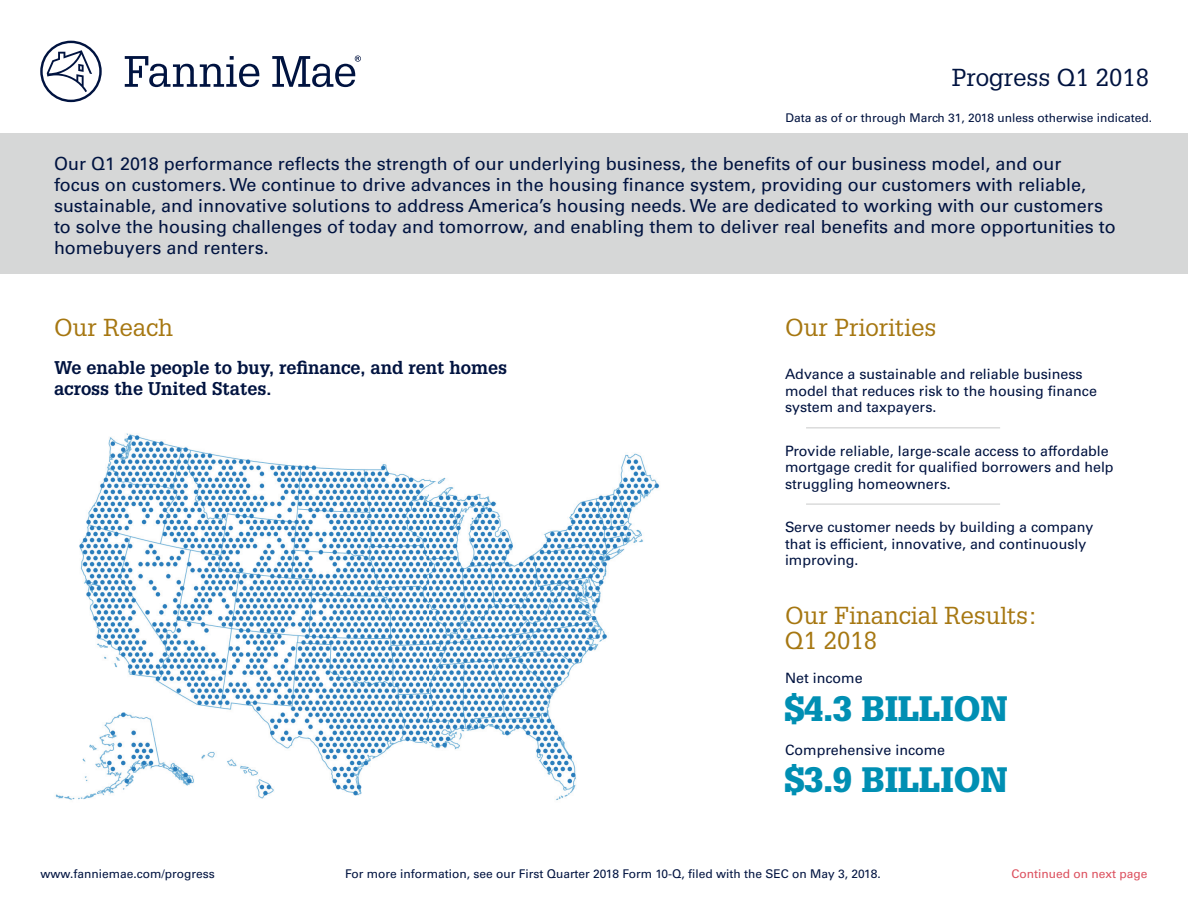
<style>
.page{position:relative;width:1188px;height:918px;background:#fff}
.page>*{position:absolute;margin:0;border:0;box-sizing:border-box;transform-origin:0 0}
.t1{font:900 34.5px "Glypha LT Std";color:#008fb3}
.t2{font:24px/25.5px "Glypha LT Std";color:#a67711}
.t3{font:24px "Glypha LT Std";color:#001340}
.t4{font:18px/21px "Univers LT Std";color:#001340}
.t5{font:700 18px/21px "Glypha LT Std";color:#001340}
.t6{font:14.25px/16.5px "Univers LT Std";color:#001340}
.t7{font:12px "Univers LT Std";color:#001340}
.t8{font:12px "Univers LT Std";color:#dc505e}
</style>
<div class="page">
<div style="left:0;top:133px;width:1188px;height:140px;background:#d6d7d7"></div>
<img style="left:55px;top:433px;width:605px;height:368px">
<hr style="left:806px;top:428px;width:194px;height:1px;background:#c8c9c9">
<hr style="left:806px;top:504px;width:194px;height:1px;background:#c8c9c9">
<svg style="left:40px;top:40px;width:321px;height:62px"></svg>
<h2 class="t3" style="left:952px;top:63px;width:199px">Progress Q1 2018</h2>
<p class="t7" style="left:785px;top:111px;width:368px">Data as of or through March 31, 2018 unless otherwise indicated.</p>
<p class="t4" style="left:54px;top:154px;width:1063px">Our Q1 2018 performance reflects the strength of our underlying business, the benefits of our business model, and our<br>focus on customers. We continue to drive advances in the housing finance system, providing our customers with reliable, sustainable, and innovative solutions to address America’s housing needs. We are dedicated to working with our customers to solve the housing challenges of today and tomorrow, and enabling them to deliver real benefits and more opportunities to homebuyers and renters.</p>
<h2 class="t2" style="left:54px;top:314px;width:120px">Our Reach</h2>
<p class="t5" style="left:54px;top:357px;width:455px">We enable people to buy, refinance, and rent homes across the United States.</p>
<h2 class="t2" style="left:785px;top:314px;width:153px">Our Priorities</h2>
<p class="t6" style="left:785px;top:366px;width:313px">Advance a sustainable and reliable business model that reduces risk to the housing finance system and taxpayers.</p>
<p class="t6" style="left:785px;top:443px;width:330px">Provide reliable, large-scale access to affordable mortgage credit for qualified borrowers and help struggling homeowners.</p>
<p class="t6" style="left:785px;top:519px;width:310px">Serve customer needs by building a company that is efficient, innovative, and continuously improving.</p>
<h2 class="t2" style="left:785px;top:602px;width:254px">Our Financial Results:<br>Q1 2018</h2>
<p class="t6" style="left:785px;top:670px;width:79px">Net income</p>
<h1 class="t1" style="left:785px;top:688px;width:224px">$4.3 BILLION</h1>
<p class="t6" style="left:785px;top:742px;width:162px">Comprehensive income</p>
<h1 class="t1" style="left:785px;top:759px;width:224px">$3.9 BILLION</h1>
<p class="t7" style="left:41px;top:866px;width:176px">www.fanniemae.com/progress</p>
<p class="t7" style="left:345px;top:866px;width:537px">For more information, see our First Quarter 2018 Form 10-Q, filed with the SEC on May 3, 2018.</p>
<p class="t8" style="left:1011px;top:866px;width:138px">Continued on next page</p>
</div>
